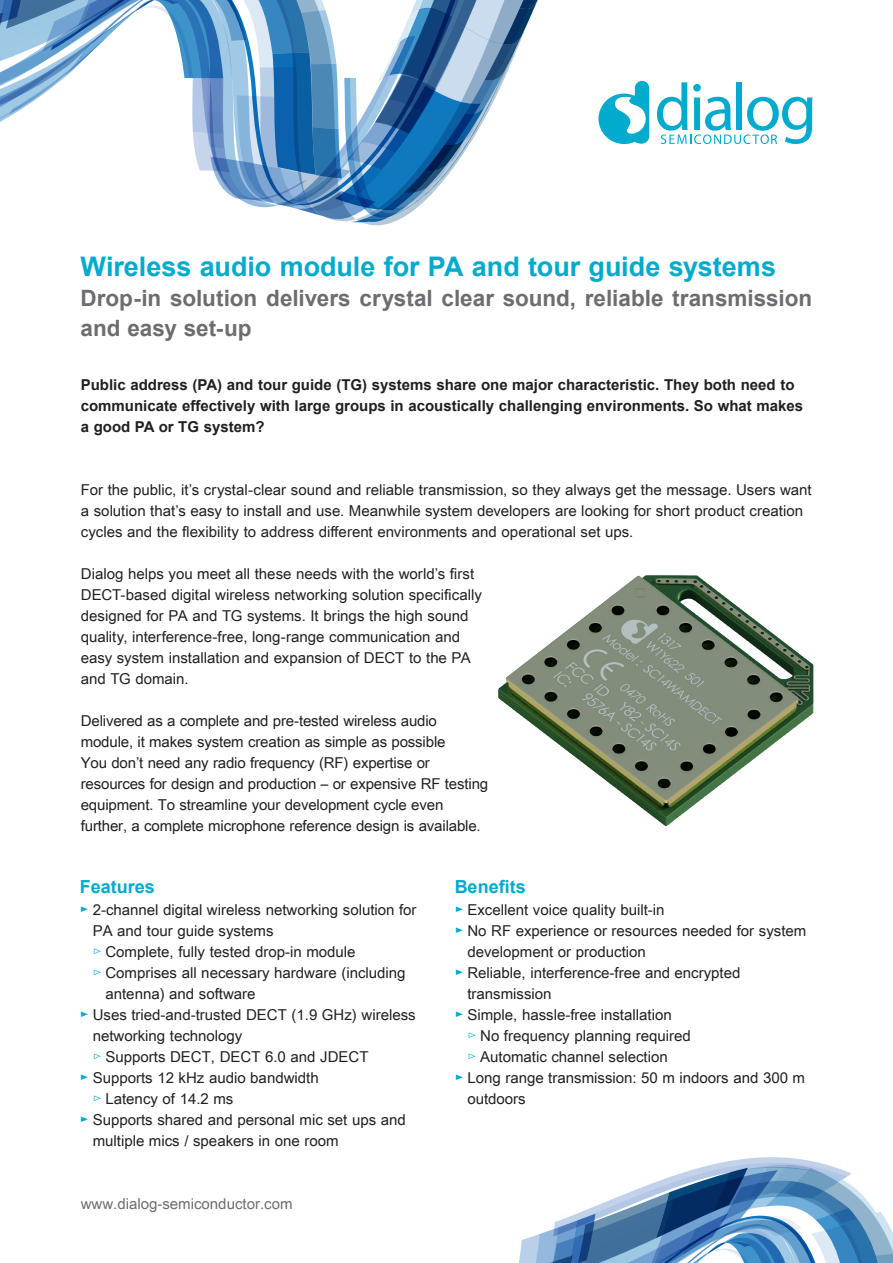
<style>
.page{position:relative;width:893px;height:1263px;background:#fff}
.page>*{position:absolute;margin:0;border:0;box-sizing:border-box;transform-origin:0 0}
.t1{font:700 27px "Arial";color:#00abcd}
.t2{font:700 22.5px/30px "Arial";color:#6c6d70}
.t3{font:700 18px "Arial";color:#00abcd}
.Broodtekst{font:15px/21px "Arial Unicode MS";color:#231f20}
.Inspringen{font:15px/21px "Arial Unicode MS";color:#231f20}
.Broodtekst-2{font:700 15px/21px "Arial";color:#231f20}
.Broodtekst-3{font:15px "Arial Unicode MS";color:#6c6d70}
.s1{color:#00abcd}
</style>
<div class="page">
<svg style="left:0;top:0;width:538px;height:222px"></svg>
<svg style="left:519px;top:1157px;width:374px;height:106px"></svg>
<svg style="left:598px;top:81px;width:51px;height:63px"></svg>
<svg style="left:657px;top:82px;width:155px;height:62px"></svg>
<img style="left:498px;top:575px;width:316px;height:252px">
<h1 class="t1" style="left:81px;top:249px;width:697px">Wireless audio module for PA and tour guide systems</h1>
<h1 class="t2" style="left:81px;top:284px;width:733px">Drop-in solution delivers crystal clear sound, reliable transmission and easy set-up</h1>
<p class="Broodtekst-2" style="left:81px;top:375px;width:724px">Public address (PA) and tour guide (TG) systems share one major characteristic. They both need to communicate effectively with large groups in acoustically challenging environments. So what makes a good PA or TG system?</p>
<p class="Broodtekst" style="left:81px;top:479px;width:732px">For the public, it’s crystal-clear sound and reliable transmission, so they always get the message. Users want a solution that’s easy to install and use. Meanwhile system developers are looking for short product creation cycles and the flexibility to address different environments and operational set ups.</p>
<p class="Broodtekst" style="left:81px;top:563px;width:403px">Dialog helps you meet all these needs with the world’s first DECT-based digital wireless networking solution specifically designed for PA and TG systems. It brings the high sound quality, interference-free, long-range communication and easy system installation and expansion of DECT to the PA and TG domain.</p>
<p class="Broodtekst" style="left:81px;top:710px;width:409px">Delivered as a complete and pre-tested wireless audio module, it makes system creation as simple as possible<br>You don’t need any radio frequency (RF) expertise or resources for design and production – or expensive RF testing equipment. To streamline your development cycle even further, a complete microphone reference design is available.</p>
<h2 class="t3" style="left:80px;top:875px;width:77px">Features</h2>
<p class="Inspringen" style="left:93px;top:899px;width:325px;text-indent:-13px"><span class="s1">►</span> 2-channel digital wireless networking solution for<br>PA and tour guide systems</p>
<p class="Inspringen" style="left:93px;top:941px;width:264px"><span class="s1">▻</span> Complete, fully tested drop-in module</p>
<p class="Inspringen" style="left:105px;top:962px;width:302px;text-indent:-13px"><span class="s1">▻</span> Comprises all necessary hardware (including antenna) and software</p>
<p class="Inspringen" style="left:93px;top:1004px;width:325px;text-indent:-13px"><span class="s1">►</span> Uses tried-and-trusted DECT (1.9 GHz) wireless networking technology</p>
<p class="Inspringen" style="left:93px;top:1046px;width:277px"><span class="s1">▻</span> Supports DECT, DECT 6.0 and JDECT</p>
<p class="Inspringen" style="left:80px;top:1067px;width:240px"><span class="s1">►</span> Supports 12 kHz audio bandwidth</p>
<p class="Inspringen" style="left:93px;top:1088px;width:142px"><span class="s1">▻</span> Latency of 14.2 ms</p>
<p class="Inspringen" style="left:93px;top:1109px;width:315px;text-indent:-13px"><span class="s1">►</span> Supports shared and personal mic set ups and multiple mics / speakers in one room</p>
<p class="Broodtekst-3" style="left:81px;top:1193px;width:213px">www.dialog-semiconductor.com</p>
<h2 class="t3" style="left:455px;top:875px;width:73px">Benefits</h2>
<h3 class="Broodtekst" style="left:455px;top:899px;width:211px"><span class="s1">►</span> Excellent voice quality built-in</h3>
<p class="Broodtekst" style="left:467px;top:920px;width:340px;text-indent:-13px"><span class="s1">►</span> No RF experience or resources needed for system development or production</p>
<p class="Broodtekst" style="left:467px;top:962px;width:275px;text-indent:-13px"><span class="s1">►</span> Reliable, interference-free and encrypted transmission</p>
<p class="Broodtekst" style="left:455px;top:1004px;width:218px"><span class="s1">►</span> Simple, hassle-free installation</p>
<p class="Inspringen" style="left:467px;top:1025px;width:225px"><span class="s1">▻</span> No frequency planning required</p>
<p class="Inspringen" style="left:467px;top:1046px;width:202px"><span class="s1">▻</span> Automatic channel selection</p>
<p class="Inspringen" style="left:467px;top:1067px;width:339px;text-indent:-13px"><span class="s1">►</span> Long range transmission: 50 m indoors and 300 m outdoors</p>
</div>
